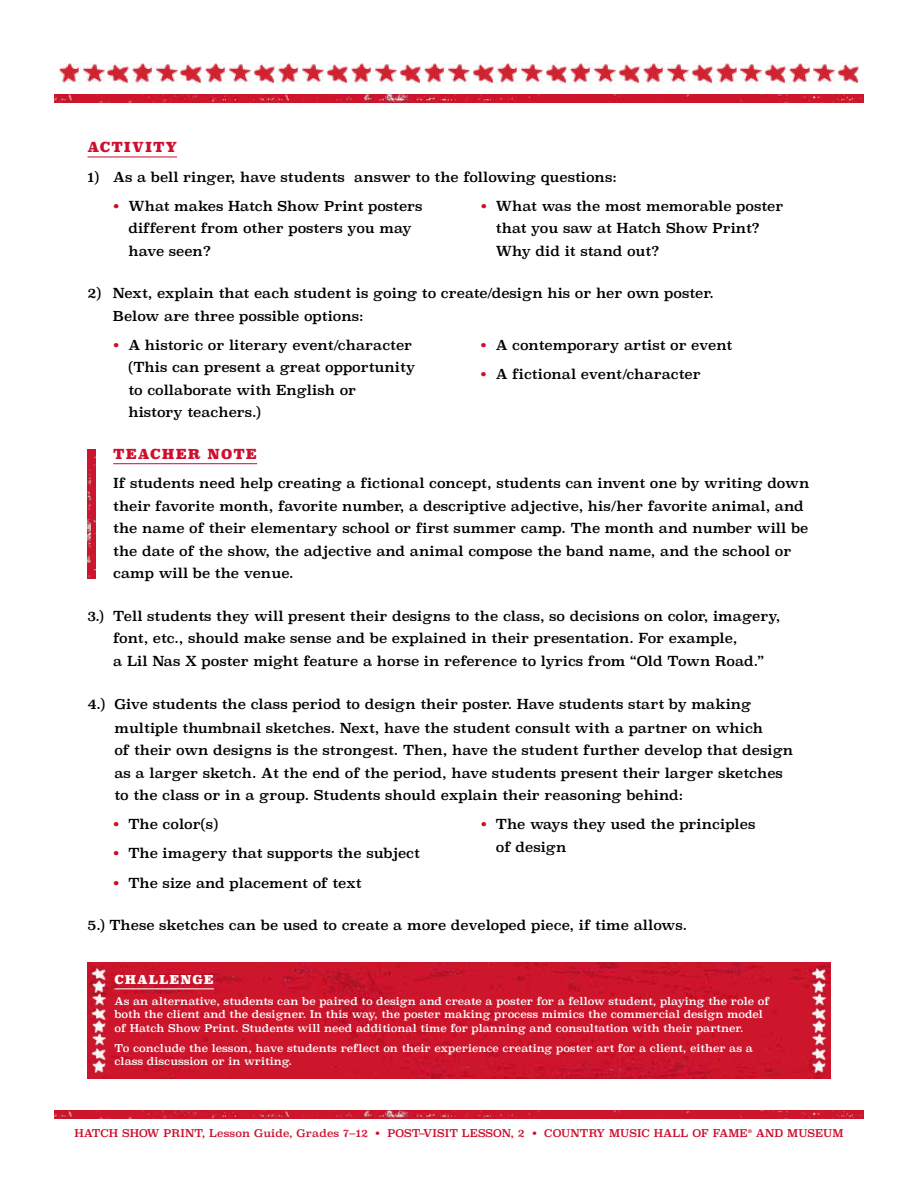
<style>
.page{position:relative;width:918px;height:1188px;background:#fff}
.page>*{position:absolute;margin:0;border:0;box-sizing:border-box;transform-origin:0 0}
.t1{font:13.5px/22.5px "Superclarendon";color:#000}
.t2{font:900 13.5px "Superclarendon";letter-spacing:.08em;color:#ce0e2d}
.t3{font:900 12px "Superclarendon";letter-spacing:.08em;color:#fff}
.t4{font:10.5px/13.5px "Superclarendon";color:#fff}
.t5{font:10.5px "Superclarendon";letter-spacing:.01em;color:#ce0e2d}
.s1{color:#ce0e2d}
</style>
<div class="page">
<img style="left:54px;top:1111px;width:810px;height:8px">
<hr style="left:87px;top:157px;width:90px;height:1px;background:#ce0e2d">
<hr style="left:113px;top:463px;width:144px;height:1px;background:#ce0e2d">
<img style="left:59px;top:64px;width:21px;height:19px">
<img style="left:351px;top:64px;width:21px;height:19px">
<img style="left:643px;top:64px;width:21px;height:19px">
<img style="left:132px;top:64px;width:21px;height:19px">
<img style="left:424px;top:64px;width:21px;height:19px">
<img style="left:716px;top:64px;width:21px;height:19px">
<img style="left:205px;top:64px;width:21px;height:19px">
<img style="left:497px;top:64px;width:21px;height:19px">
<img style="left:789px;top:64px;width:22px;height:19px">
<img style="left:278px;top:64px;width:21px;height:19px">
<img style="left:570px;top:64px;width:21px;height:19px">
<img style="left:83px;top:64px;width:22px;height:20px">
<img style="left:375px;top:64px;width:22px;height:20px">
<img style="left:667px;top:64px;width:22px;height:20px">
<img style="left:156px;top:64px;width:22px;height:20px">
<img style="left:448px;top:64px;width:22px;height:20px">
<img style="left:740px;top:64px;width:22px;height:20px">
<img style="left:229px;top:64px;width:22px;height:20px">
<img style="left:521px;top:64px;width:22px;height:20px">
<img style="left:813px;top:64px;width:22px;height:20px">
<img style="left:302px;top:64px;width:22px;height:20px">
<img style="left:594px;top:64px;width:22px;height:20px">
<img style="left:107px;top:64px;width:22px;height:20px">
<img style="left:400px;top:64px;width:21px;height:20px">
<img style="left:692px;top:64px;width:21px;height:20px">
<img style="left:181px;top:64px;width:21px;height:20px">
<img style="left:473px;top:64px;width:21px;height:20px">
<img style="left:765px;top:64px;width:21px;height:20px">
<img style="left:254px;top:64px;width:21px;height:20px">
<img style="left:546px;top:64px;width:21px;height:20px">
<img style="left:838px;top:64px;width:21px;height:20px">
<img style="left:327px;top:64px;width:21px;height:20px">
<img style="left:619px;top:64px;width:21px;height:20px">
<img style="left:54px;top:94px;width:810px;height:9px">
<img style="left:87px;top:449px;width:9px;height:129px">
<img style="left:87px;top:962px;width:744px;height:116px">
<hr style="left:115px;top:989px;width:99px;height:1px;background:#fff">
<img style="left:92px;top:967px;width:14px;height:107px">
<img style="left:812px;top:967px;width:14px;height:107px">
<p class="t2" style="left:87px;top:138px;width:91px">ACTIVITY</p>
<p class="t1" style="left:87px;top:167px;width:531px">1) As a bell ringer, have students answer to the following questions:</p>
<p class="t1" style="left:128px;top:195px;width:296px;text-indent:-15px"><span class="s1">•</span> What makes Hatch Show Print posters different from other posters you may have seen?</p>
<p class="t1" style="left:496px;top:195px;width:289px;text-indent:-15px"><span class="s1">•</span> What was the most memorable poster that you saw at Hatch Show Print?<br>Why did it stand out?</p>
<p class="t1" style="left:113px;top:283px;width:602px;text-indent:-25px">2) Next, explain that each student is going to create/design his or her own poster.<br>Below are three possible options:</p>
<p class="t1" style="left:128px;top:335px;width:288px;text-indent:-15px"><span class="s1">•</span> A historic or literary event/character (This can present a great opportunity to collaborate with English or<br>history teachers.)</p>
<p class="t1" style="left:481px;top:335px;width:253px"><span class="s1">•</span> A contemporary artist or event</p>
<p class="t1" style="left:481px;top:364px;width:221px"><span class="s1">•</span> A fictional event/character</p>
<p class="t2" style="left:113px;top:445px;width:145px">TEACHER NOTE</p>
<p class="t1" style="left:113px;top:473px;width:698px">If students need help creating a fictional concept, students can invent one by writing down their favorite month, favorite number, a descriptive adjective, his/her favorite animal, and the name of their elementary school or first summer camp. The month and number will be the date of the show, the adjective and animal compose the band name, and the school or camp will be the venue.</p>
<p class="t1" style="left:113px;top:606px;width:668px;text-indent:-26px">3.) Tell students they will present their designs to the class, so decisions on color, imagery, font, etc., should make sense and be explained in their presentation. For example,<br>a Lil Nas X poster might feature a horse in reference to lyrics from “Old Town Road.”</p>
<p class="t1" style="left:114px;top:693px;width:650px;line-height:24px;text-indent:-27px">4.) Give students the class period to design their poster. Have students start by making multiple thumbnail sketches. Next, have the student consult with a partner on which</p>
<p class="t1" style="left:114px;top:740px;width:680px">of their own designs is the strongest. Then, have the student further develop that design as a larger sketch. At the end of the period, have students present their larger sketches to the class or in a group. Students should explain their reasoning behind:</p>
<p class="t1" style="left:114px;top:814px;width:106px"><span class="s1">•</span> The color(s)</p>
<p class="t1" style="left:114px;top:843px;width:308px"><span class="s1">•</span> The imagery that supports the subject</p>
<p class="t1" style="left:114px;top:873px;width:250px"><span class="s1">•</span> The size and placement of text</p>
<p class="t1" style="left:496px;top:814px;width:261px;text-indent:-15px"><span class="s1">•</span> The ways they used the principles of design</p>
<p class="t1" style="left:87px;top:915px;width:601px">5.) These sketches can be used to create a more developed piece, if time allows.</p>
<p class="t3" style="left:115px;top:972px;width:101px">CHALLENGE</p>
<p class="t4" style="left:115px;top:995px;width:656px">As an alternative, students can be paired to design and create a poster for a fellow student, playing the role of both the client and the designer. In this way, the poster making process mimics the commercial design model of Hatch Show Print. Students will need additional time for planning and consultation with their partner.</p>
<p class="t4" style="left:115px;top:1042px;width:640px">To conclude the lesson, have students reflect on their experience creating poster art for a client, either as a class discussion or in writing.</p>
<p class="t5" style="left:74px;top:1126px;width:771px">HATCH SHOW PRINT, Lesson Guide, Grades 7–12 • POST–VISIT LESSON, 2 • COUNTRY MUSIC HALL OF FAME<sup>®</sup> AND MUSEUM</p>
</div>
